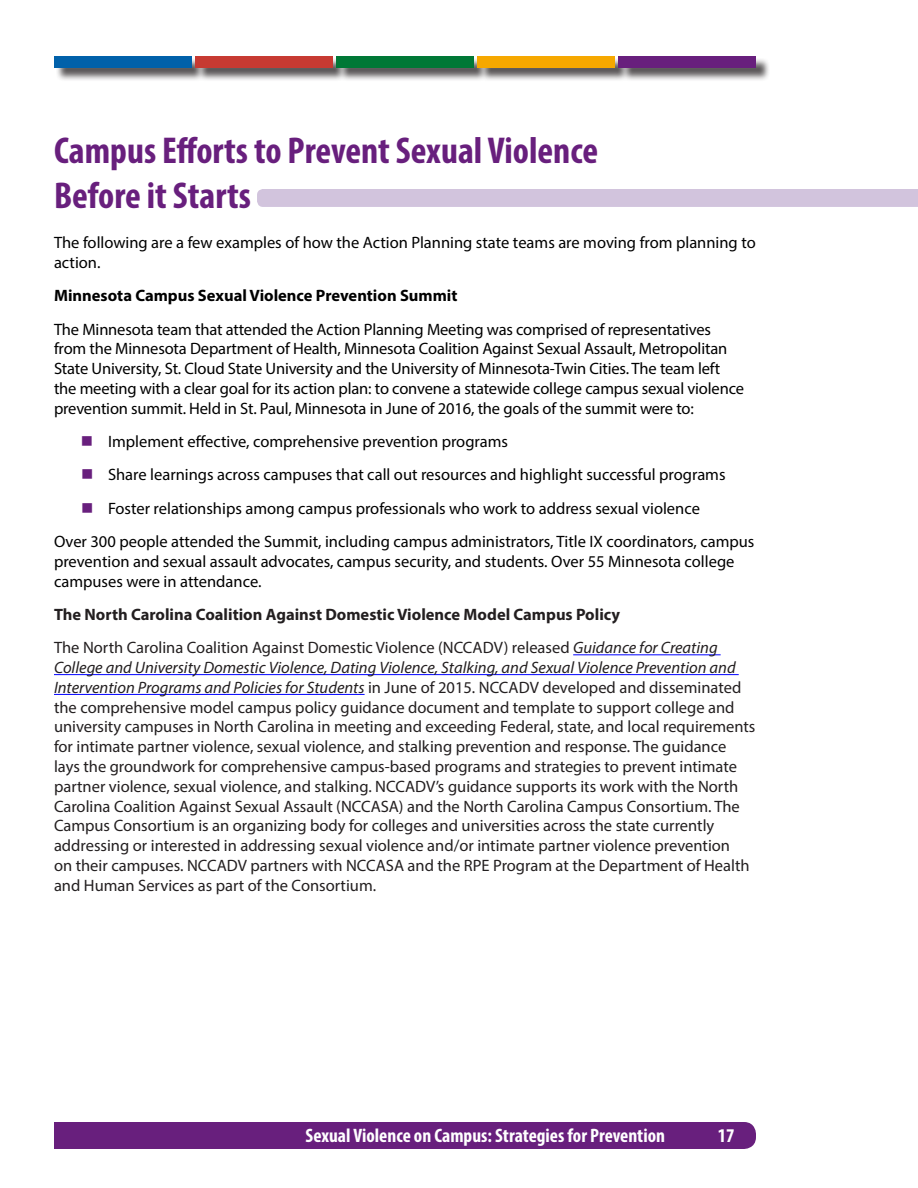
<style>
.page{position:relative;width:918px;height:1188px;background:#fff}
.page>*{position:absolute;margin:0;border:0;box-sizing:border-box;transform-origin:0 0}
.Major_Heading{font:700 condensed 37.5px "Myriad Pro";color:#681f7d}
.t1{font:700 condensed 19.5px "Myriad Pro";color:#fff}
.t2{font:16.5px/19.8px "Myriad Pro";color:#231f20}
.t3{font:16.5px/19.8px "Myriad Pro";letter-spacing:-.005em;color:#000}
.t4{font:700 16.5px "Myriad Pro";color:#231f20}
.t5{font:700 16.5px "Myriad Pro";color:#000}
.s1{color:#681f7d}
.s2{font-style:italic}
</style>
<div class="page">
<div style="left:54px;top:1122px;width:702px;height:27px;background:#681f7d"></div>
<div style="left:56px;top:58px;width:714px;height:24px;background:#231f20;opacity:.75"></div>
<div style="left:54px;top:56px;width:137px;height:12px;background:#0161aa"></div>
<div style="left:195px;top:56px;width:137px;height:12px;background:#c73a32"></div>
<div style="left:336px;top:56px;width:138px;height:12px;background:#007836"></div>
<div style="left:478px;top:56px;width:137px;height:12px;background:#f6a800"></div>
<div style="left:619px;top:56px;width:137px;height:12px;background:#681f7d"></div>
<hr style="left:573px;top:654px;width:148px;height:1px;background:#00f">
<hr style="left:54px;top:674px;width:685px;height:1px;background:#00f">
<hr style="left:54px;top:694px;width:311px;height:1px;background:#00f">
<div style="left:257px;top:189px;width:661px;height:18px;background:#d2c4dd"></div>
<p class="Major_Heading" style="left:54px;top:127px;width:546px">Campus Efforts to Prevent Sexual Violence</p>
<p class="Major_Heading" style="left:54px;top:172px;width:198px">Before it Starts</p>
<p class="t3" style="left:54px;top:232px;width:703px">The following are a few examples of how the Action Planning state teams are moving from planning to action.</p>
<p class="t5" style="left:54px;top:285px;width:405px">Minnesota Campus Sexual Violence Prevention Summit</p>
<p class="t3" style="left:54px;top:319px;width:692px">The Minnesota team that attended the Action Planning Meeting was comprised of representatives from the Minnesota Department of Health, Minnesota Coalition Against Sexual Assault, Metropolitan State University, St. Cloud State University and the University of Minnesota-Twin Cities. The team left the meeting with a clear goal for its action plan: to convene a statewide college campus sexual violence prevention summit. Held in St. Paul, Minnesota in June of 2016, the goals of the summit were to:</p>
<p class="t3" style="left:81px;top:431px;width:429px"><span class="s1">■</span> Implement effective, comprehensive prevention programs</p>
<p class="t3" style="left:81px;top:465px;width:646px"><span class="s1">■</span> Share learnings across campuses that call out resources and highlight successful programs</p>
<p class="t3" style="left:81px;top:498px;width:620px"><span class="s1">■</span> Foster relationships among campus professionals who work to address sexual violence</p>
<p class="t3" style="left:54px;top:531px;width:702px">Over 300 people attended the Summit, including campus administrators, Title IX coordinators, campus prevention and sexual assault advocates, campus security, and students. Over 55 Minnesota college campuses were in attendance.</p>
<p class="t4" style="left:54px;top:604px;width:568px">The North Carolina Coalition Against Domestic Violence Model Campus Policy</p>
<p class="t2" style="left:54px;top:637px;width:703px">The North Carolina Coalition Against Domestic Violence (NCCADV) released <span class="s2">Guidance for Creating College and University Domestic Violence, Dating Violence, Stalking, and Sexual Violence Prevention and Intervention Programs and Policies for Students</span> in June of 2015. NCCADV developed and disseminated the comprehensive model campus policy guidance document and template to support college and university campuses in North Carolina in meeting and exceeding Federal, state, and local requirements for intimate partner violence, sexual violence, and stalking prevention and response. The guidance lays the groundwork for comprehensive campus-based programs and strategies to prevent intimate partner violence, sexual violence, and stalking. NCCADV’s guidance supports its work with the North Carolina Coalition Against Sexual Assault (NCCASA) and the North Carolina Campus Consortium. The Campus Consortium is an organizing body for colleges and universities across the state currently addressing or interested in addressing sexual violence and/or intimate partner violence prevention<br>on their campuses. NCCADV partners with NCCASA and the RPE Program at the Department of Health and Human Services as part of the Consortium.</p>
<p class="t1" style="left:306px;top:1123px;width:361px">Sexual Violence on Campus: Strategies for Prevention</p>
<p class="t1" style="left:718px;top:1123px;width:18px">17</p>
</div>
